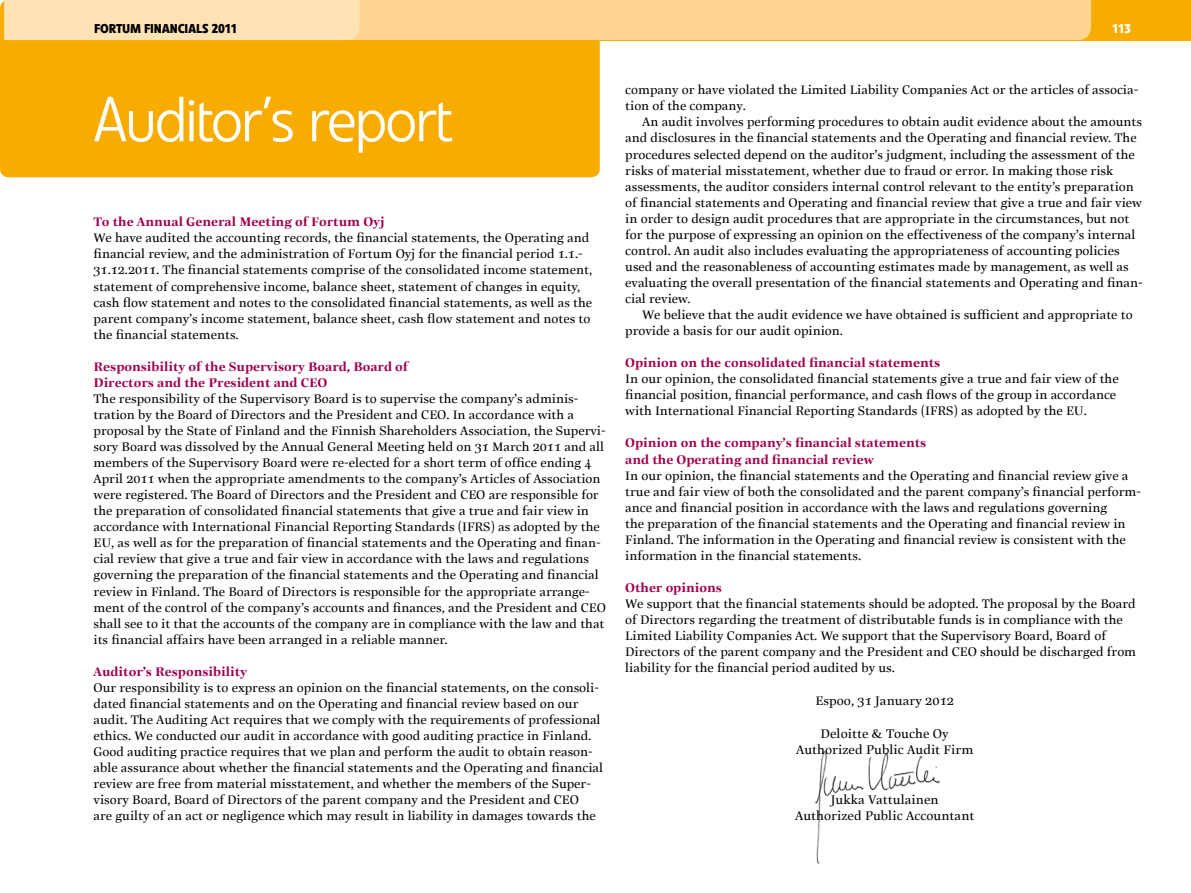
<style>
.page{position:relative;width:1191px;height:893px;background:#fff}
.page>*{position:absolute;margin:0;border:0;box-sizing:border-box;transform-origin:0 0}
.t1{font:300 63px "Veto Com";letter-spacing:-.035em;color:#fff}
.t2{font:500 13.35px/16.5px "Really LT Com";color:#000;text-align:center}
.t3{font:500 13.2px/16px "Really LT Com";letter-spacing:-.005em;color:#000}
.t4{font:13.2px/16px "Really LT Com Demi";letter-spacing:-.005em;color:#9f004e}
.t5{font:700 12.75px "Veto Com";letter-spacing:-.02em;color:#000}
.t6{font:700 12.75px "Veto Com";color:#fff}
</style>
<div class="page">
<div style="left:0;top:0;width:600px;height:177px;background:#f8ac00;border-radius:9px"></div>
<div style="left:4px;top:0;width:1187px;height:40px;background:#f8ac00"></div>
<div style="left:359px;top:0;width:732px;height:40px;background:#fed692"></div>
<div style="left:4px;top:0;width:355px;height:40px;background:#ffe3b4"></div>
<img style="left:815px;top:750px;width:125px;height:114px">
<p class="t5" style="left:94px;top:20px;width:145px">FORTUM FINANCIALS 2011</p>
<p class="t6" style="left:1112px;top:20px;width:21px">113</p>
<h1 class="t1" style="left:93px;top:83px;width:361px">Auditor’s report</h1>
<p class="t4" style="left:94px;top:214px;width:292px">To the Annual General Meeting of Fortum Oyj</p>
<p class="t3" style="left:94px;top:230px;width:500px">We have audited the accounting records, the financial statements, the Operating and financial review, and the administration of Fortum Oyj for the financial period 1.1.- 31.12.2011. The financial statements comprise of the consolidated income statement, statement of comprehensive income, balance sheet, statement of changes in equity, cash flow statement and notes to the consolidated financial statements, as well as the parent company’s income statement, balance sheet, cash flow statement and notes to the financial statements.</p>
<p class="t4" style="left:94px;top:358px;width:316px">Responsibility of the Supervisory Board, Board of<br>Directors and the President and CEO</p>
<p class="t3" style="left:94px;top:390px;width:514px">The responsibility of the Supervisory Board is to supervise the company’s adminis&shy;tration by the Board of Directors and the President and CEO. In accordance with a proposal by the State of Finland and the Finnish Shareholders Association, the Supervi&shy;sory Board was dissolved by the Annual General Meeting held on 31 March 2011 and all members of the Supervisory Board were re-elected for a short term of office ending 4<br>April 2011 when the appropriate amendments to the company’s Articles of Association were registered. The Board of Directors and the President and CEO are responsible for the preparation of consolidated financial statements that give a true and fair view in accordance with International Financial Reporting Standards (IFRS) as adopted by the EU, as well as for the preparation of financial statements and the Operating and finan&shy;cial review that give a true and fair view in accordance with the laws and regulations governing the preparation of the financial statements and the Operating and financial review in Finland. The Board of Directors is responsible for the appropriate arrange&shy;ment of the control of the company’s accounts and finances, and the President and CEO shall see to it that the accounts of the company are in compliance with the law and that its financial affairs have been arranged in a reliable manner.</p>
<p class="t4" style="left:94px;top:663px;width:155px">Auditor’s Responsibility</p>
<p class="t3" style="left:94px;top:679px;width:511px">Our responsibility is to express an opinion on the financial statements, on the consoli&shy;dated financial statements and on the Operating and financial review based on our audit. The Auditing Act requires that we comply with the requirements of professional ethics. We conducted our audit in accordance with good auditing practice in Finland.<br>Good auditing practice requires that we plan and perform the audit to obtain reason&shy;able assurance about whether the financial statements and the Operating and financial review are free from material misstatement, and whether the members of the Super&shy;visory Board, Board of Directors of the parent company and the President and CEO<br>are guilty of an act or negligence which may result in liability in damages towards the</p>
<p class="t3" style="left:625px;top:82px;width:514px">company or have violated the Limited Liability Companies Act or the articles of associa&shy;tion of the company.</p>
<p class="t3" style="left:625px;top:114px;width:519px;text-indent:17px">An audit involves performing procedures to obtain audit evidence about the amounts and disclosures in the financial statements and the Operating and financial review. The procedures selected depend on the auditor’s judgment, including the assessment of the risks of material misstatement, whether due to fraud or error. In making those risk assessments, the auditor considers internal control relevant to the entity’s preparation of financial statements and Operating and financial review that give a true and fair view in order to design audit procedures that are appropriate in the circumstances, but not for the purpose of expressing an opinion on the effectiveness of the company’s internal control. An audit also includes evaluating the appropriateness of accounting policies used and the reasonableness of accounting estimates made by management, as well as evaluating the overall presentation of the financial statements and Operating and finan&shy;cial review.</p>
<p class="t3" style="left:625px;top:307px;width:509px;text-indent:17px">We believe that the audit evidence we have obtained is sufficient and appropriate to provide a basis for our audit opinion.</p>
<p class="t4" style="left:625px;top:355px;width:316px">Opinion on the consolidated financial statements</p>
<p class="t3" style="left:625px;top:371px;width:495px">In our opinion, the consolidated financial statements give a true and fair view of the financial position, financial performance, and cash flows of the group in accordance with International Financial Reporting Standards (IFRS) as adopted by the EU.</p>
<p class="t4" style="left:625px;top:435px;width:302px">Opinion on the company’s financial statements and the Operating and financial review</p>
<p class="t3" style="left:625px;top:467px;width:517px">In our opinion, the financial statements and the Operating and financial review give a true and fair view of both the consolidated and the parent company’s financial perform&shy;ance and financial position in accordance with the laws and regulations governing<br>the preparation of the financial statements and the Operating and financial review in Finland. The information in the Operating and financial review is consistent with the information in the financial statements.</p>
<p class="t4" style="left:625px;top:579px;width:98px">Other opinions</p>
<p class="t3" style="left:625px;top:595px;width:512px">We support that the financial statements should be adopted. The proposal by the Board of Directors regarding the treatment of distributable funds is in compliance with the Limited Liability Companies Act. We support that the Supervisory Board, Board of Directors of the parent company and the President and CEO should be discharged from liability for the financial period audited by us.</p>
<p class="t2" style="left:815px;top:692px;width:140px">Espoo, 31 January 2012</p>
<p class="t2" style="left:796px;top:725px;width:179px">Deloitte &amp; Touche Oy<br>Authorized Public Audit Firm</p>
<p class="t2" style="left:795px;top:791px;width:181px">Jukka Vattulainen<br>Authorized Public Accountant</p>
</div>
